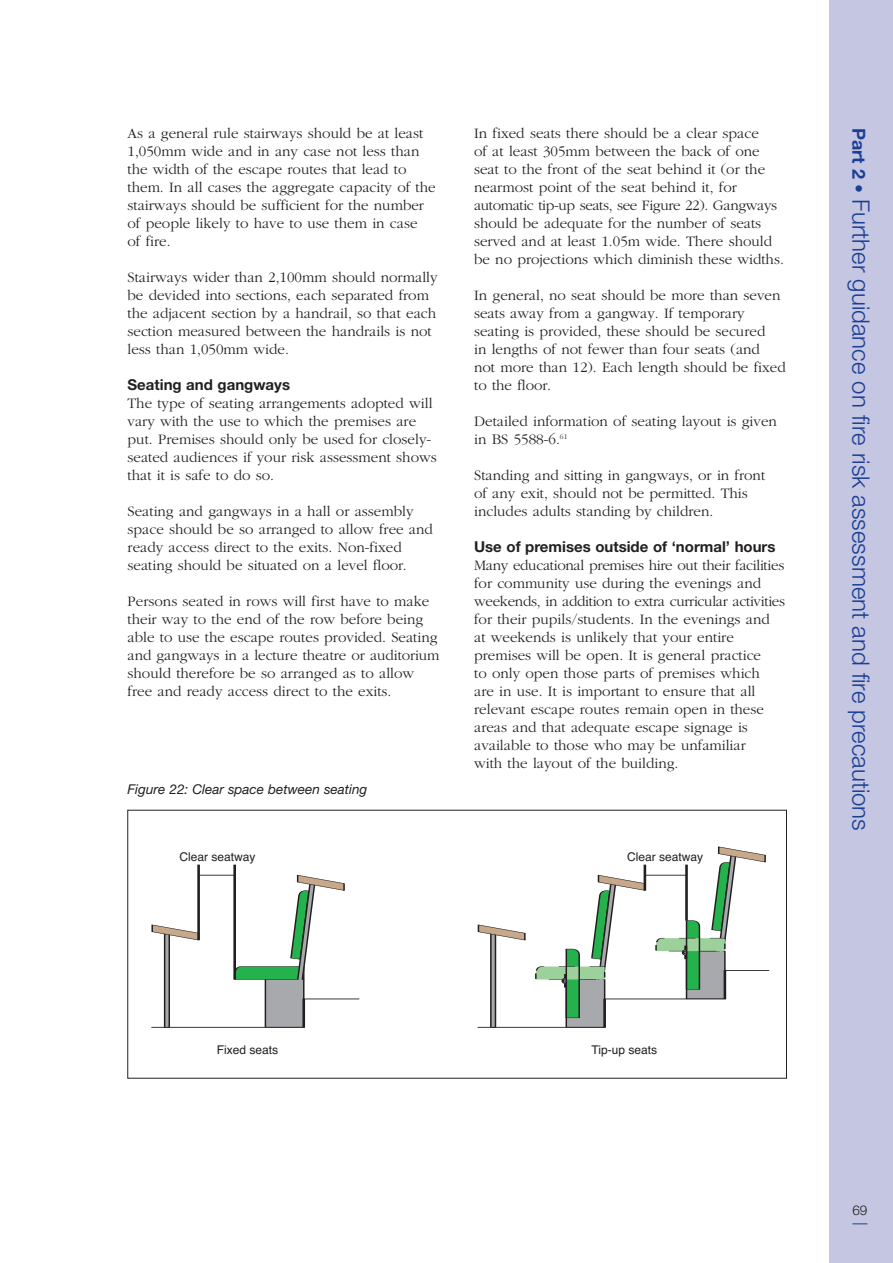
<style>
.page{position:relative;width:893px;height:1263px;background:#fff}
.page>*{position:absolute;margin:0;border:0;box-sizing:border-box;transform-origin:0 0}
.t1{font:300 24px "Helvetica Neue";color:#1b3f94}
.t2{font:300 15px/18px "Garamond";color:#231f20}
.t3{font:700 15px "Helvetica Neue";color:#231f20}
.t4{font:italic 13.5px "Helvetica Neue";color:#231f20}
.t5{font:300 13.5px "Helvetica Neue";color:#231f20}
.t6{font:12px "Helvetica";color:#231f20}
.s1{font-weight:700;font-size:18px}
</style>
<div class="page">
<div style="left:829px;top:0;width:64px;height:1263px;background:#c5c6e1"></div>
<svg style="left:852px;top:1223px;width:15px;height:1px"></svg>
<svg style="left:151px;top:875px;width:209px;height:153px"></svg>
<svg style="left:477px;top:846px;width:292px;height:182px"></svg>
<hr style="left:686px;top:865px;width:1px;height:56px;background:#231f20">
<hr style="left:644px;top:865px;width:2px;height:25px;background:#231f20">
<hr style="left:645px;top:874px;width:41px;height:2px;background:#231f20">
<hr style="left:234px;top:865px;width:1px;height:114px;background:#231f20">
<hr style="left:198px;top:865px;width:1px;height:75px;background:#231f20">
<hr style="left:198px;top:874px;width:37px;height:2px;background:#231f20">
<p class="t2" style="left:128px;top:124px;width:310px">As a general rule stairways should be at least 1,050mm wide and in any case not less than the width of the escape routes that lead to them. In all cases the aggregate capacity of the stairways should be sufficient for the number of people likely to have to use them in case<br>of fire.</p>
<p class="t2" style="left:128px;top:268px;width:312px">Stairways wider than 2,100mm should normally be devided into sections, each separated from the adjacent section by a handrail, so that each section measured between the handrails is not less than 1,050mm wide.</p>
<p class="t3" style="left:128px;top:379px;width:164px">Seating and gangways</p>
<p class="t2" style="left:128px;top:394px;width:311px">The type of seating arrangements adopted will vary with the use to which the premises are put. Premises should only be used for closely&shy;seated audiences if your risk assessment shows that it is safe to do so.</p>
<p class="t2" style="left:128px;top:502px;width:307px">Seating and gangways in a hall or assembly space should be so arranged to allow free and ready access direct to the exits. Non-fixed seating should be situated on a level floor.</p>
<p class="t2" style="left:128px;top:592px;width:314px">Persons seated in rows will first have to make their way to the end of the row before being able to use the escape routes provided. Seating and gangways in a lecture theatre or auditorium should therefore be so arranged as to allow free and ready access direct to the exits.</p>
<p class="t4" style="left:128px;top:784px;width:241px">Figure 22: Clear space between seating</p>
<p class="t2" style="left:474px;top:124px;width:311px">In fixed seats there should be a clear space<br>of at least 305mm between the back of one seat to the front of the seat behind it (or the nearmost point of the seat behind it, for automatic tip-up seats, see Figure 22). Gangways should be adequate for the number of seats served and at least 1.05m wide. There should be no projections which diminish these widths.</p>
<p class="t2" style="left:474px;top:286px;width:313px">In general, no seat should be more than seven seats away from a gangway. If temporary seating is provided, these should be secured<br>in lengths of not fewer than four seats (and<br>not more than 12). Each length should be fixed to the floor.</p>
<p class="t2" style="left:474px;top:412px;width:304px">Detailed information of seating layout is given in BS 5588-6.<sup>61</sup></p>
<p class="t2" style="left:474px;top:466px;width:293px">Standing and sitting in gangways, or in front of any exit, should not be permitted. This includes adults standing by children.</p>
<p class="t3" style="left:474px;top:541px;width:303px">Use of premises outside of ‘normal’ hours</p>
<p class="t2" style="left:474px;top:556px;width:312px">Many educational premises hire out their facilities for community use during the evenings and weekends, in addition to extra curricular activities for their pupils/students. In the evenings and<br>at weekends is unlikely that your entire premises will be open. It is general practice<br>to only open those parts of premises which<br>are in use. It is important to ensure that all relevant escape routes remain open in these areas and that adequate escape signage is available to those who may be unfamiliar<br>with the layout of the building.</p>
<p class="t6" style="left:179px;top:849px;width:78px">Clear seatway</p>
<p class="t6" style="left:627px;top:849px;width:78px">Clear seatway</p>
<h1 class="t1" style="left:870px;top:128px;width:705px;rotate:90deg"><span class="s1">Part 2 •</span> Further guidance on fire risk assessment and fire precautions</h1>
<p class="t6" style="left:224px;top:1041px;width:56px">ixed seats</p>
<p class="t6" style="left:591px;top:1041px;width:67px">Tip-up seats</p>
<p class="t5" style="left:852px;top:1205px;width:17px">69</p>
</div>
